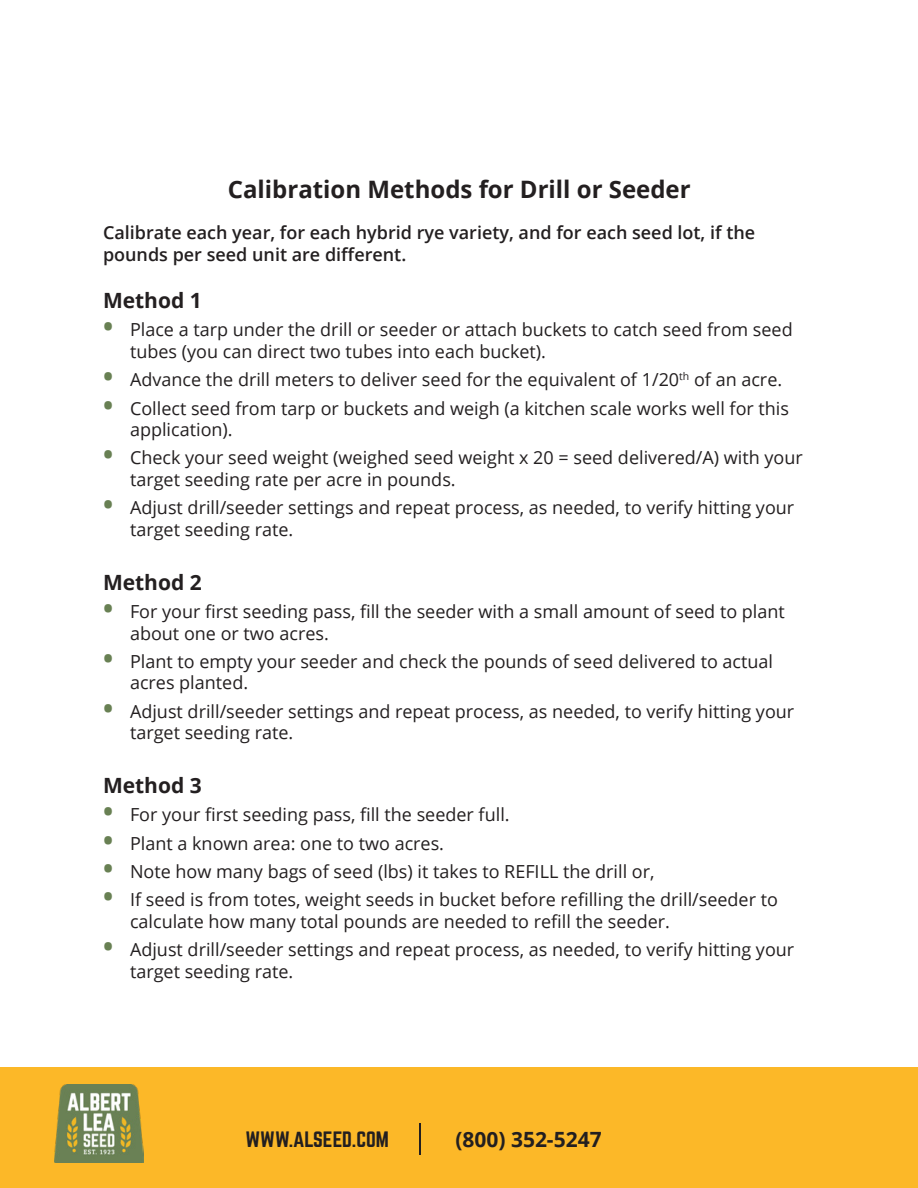
<style>
.page{position:relative;width:918px;height:1188px;background:#fff}
.page>*{position:absolute;margin:0;border:0;box-sizing:border-box;transform-origin:0 0}
.t1{font:700 24px "Open Sans";color:#231f20}
.t2{font:700 21px "Open Sans";color:#231f20}
.t3{font:19.5px "Norwester";color:#231f20}
.t4{font:18px/21.6px "Open Sans";color:#231f20}
.t5{font:600 18px/21.6px "Open Sans";color:#231f20}
.s1{font-weight:700;font-size:27px;color:#688053}
</style>
<div class="page">
<div style="left:0;top:1067px;width:918px;height:121px;background:#fcb828"></div>
<img style="left:54px;top:1085px;width:89px;height:77px">
<hr style="left:419px;top:1124px;width:2px;height:31px;background:#231f20">
<p class="t1" style="left:228px;top:172px;width:464px">Calibration Methods for Drill or Seeder</p>
<p class="t5" style="left:103px;top:222px;width:654px">Calibrate each year, for each hybrid rye variety, and for each seed lot, if the pounds per seed unit are different.</p>
<p class="t2" style="left:103px;top:285px;width:100px">Method 1</p>
<p class="t4" style="left:130px;top:318px;width:664px;text-indent:-27px"><span class="s1">•</span> Place a tarp under the drill or seeder or attach buckets to catch seed from seed tubes (you can direct two tubes into each bucket).</p>
<p class="t4" style="left:103px;top:368px;width:681px"><span class="s1">•</span> Advance the drill meters to deliver seed for the equivalent of 1/20<sup>th</sup> of an acre.</p>
<p class="t4" style="left:130px;top:397px;width:661px;text-indent:-27px"><span class="s1">•</span> Collect seed from tarp or buckets and weigh (a kitchen scale works well for this application).</p>
<p class="t4" style="left:130px;top:447px;width:674px;text-indent:-27px"><span class="s1">•</span> Check your seed weight (weighed seed weight x 20 = seed delivered/A) with your target seeding rate per acre in pounds.</p>
<p class="t4" style="left:130px;top:497px;width:666px;text-indent:-27px"><span class="s1">•</span> Adjust drill/seeder settings and repeat process, as needed, to verify hitting your target seeding rate.</p>
<p class="t2" style="left:103px;top:567px;width:100px">Method 2</p>
<p class="t4" style="left:130px;top:600px;width:656px;text-indent:-27px"><span class="s1">•</span> For your first seeding pass, fill the seeder with a small amount of seed to plant about one or two acres.</p>
<p class="t4" style="left:130px;top:650px;width:645px;text-indent:-27px"><span class="s1">•</span> Plant to empty your seeder and check the pounds of seed delivered to actual acres planted.</p>
<p class="t4" style="left:130px;top:700px;width:666px;text-indent:-27px"><span class="s1">•</span> Adjust drill/seeder settings and repeat process, as needed, to verify hitting your target seeding rate.</p>
<p class="t2" style="left:103px;top:771px;width:100px">Method 3</p>
<p class="t4" style="left:103px;top:804px;width:408px"><span class="s1">•</span> For your first seeding pass, fill the seeder full.</p>
<p class="t4" style="left:103px;top:832px;width:343px"><span class="s1">•</span> Plant a known area: one to two acres.</p>
<p class="t4" style="left:103px;top:860px;width:553px"><span class="s1">•</span> Note how many bags of seed (lbs) it takes to REFILL the drill or,</p>
<p class="t4" style="left:130px;top:889px;width:650px;text-indent:-27px"><span class="s1">•</span> If seed is from totes, weight seeds in bucket before refilling the drill/seeder to calculate how many total pounds are needed to refill the seeder.</p>
<p class="t4" style="left:130px;top:939px;width:666px;text-indent:-27px"><span class="s1">•</span> Adjust drill/seeder settings and repeat process, as needed, to verify hitting your target seeding rate.</p>
<p class="t3" style="left:245px;top:1130px;width:145px">WWW.ALSEED.COM</p>
<p class="t2" style="left:455px;top:1125px;width:148px">(800) 352-5247</p>
</div>
